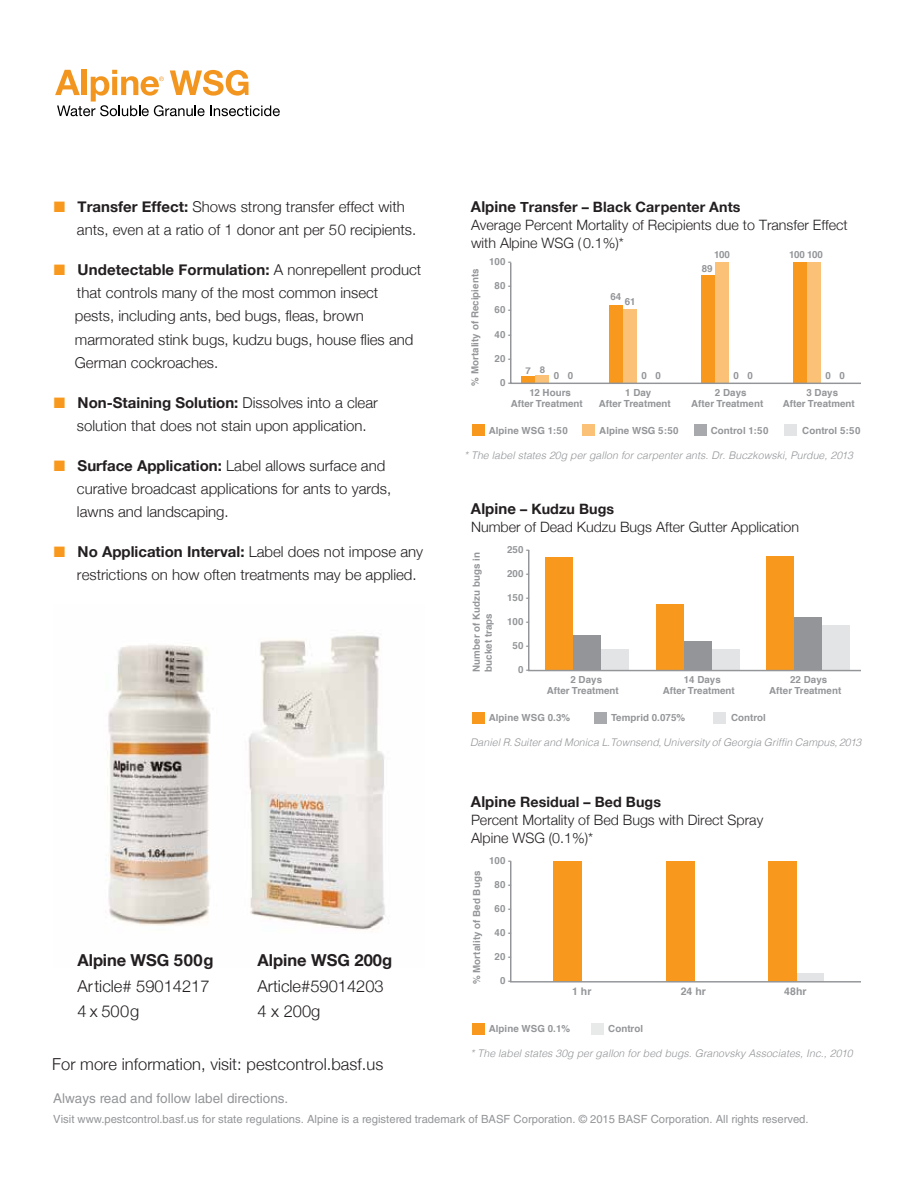
<style>
.page{position:relative;width:918px;height:1188px;background:#fff}
.page>*{position:absolute;margin:0;border:0;box-sizing:border-box;transform-origin:0 0}
.t1{font:300 16.5px/25.5px "Helvetica Neue";letter-spacing:.005em;color:#231f20}
.t2{font:700 16.5px "Helvetica Neue";color:#231f20}
.t3{font:300 15px/23.2px "Helvetica Neue";color:#231f20}
.t4{font:300 14.25px/18px "Helvetica Neue";color:#231f20}
.t5{font:13.5px "Helvetica LT Std";color:#939598}
.t6{font:11.25px "Helvetica LT Std";color:#939598}
.t7{font:italic 300 10.5px "Helvetica";letter-spacing:.005em;color:#939598}
.t8{font:700 10.5px "Helvetica";letter-spacing:.005em;color:#939598}
.t9{font:700 9.75px/10.5px "Helvetica";letter-spacing:.005em;color:#939598}
.t10{font:700 9.3px "Helvetica";color:#939598;scale:1.05 1}
.s1{color:#f8991d}
.s2{font-weight:700}
.s3{font-weight:700;font-size:15px}
</style>
<div class="page">
<img style="left:107px;top:635px;width:279px;height:295px">
<div style="left:594px;top:712px;width:13px;height:11px;background:#a7a9ac"></div>
<div style="left:472px;top:425px;width:13px;height:11px;background:#f8991d"></div>
<div style="left:583px;top:425px;width:12px;height:11px;background:#fac177"></div>
<div style="left:694px;top:425px;width:13px;height:11px;background:#a7a9ac"></div>
<div style="left:784px;top:425px;width:13px;height:11px;background:#e3e4e5"></div>
<svg style="left:510px;top:262px;width:351px;height:122px"></svg>
<div style="left:472px;top:712px;width:13px;height:11px;background:#f8991d"></div>
<div style="left:713px;top:712px;width:13px;height:11px;background:#e3e4e5"></div>
<svg style="left:528px;top:550px;width:333px;height:122px"></svg>
<div style="left:472px;top:1023px;width:13px;height:11px;background:#f8991d"></div>
<div style="left:592px;top:1023px;width:12px;height:11px;background:#e8e9e9"></div>
<svg style="left:510px;top:861px;width:351px;height:122px"></svg>
<svg style="left:55px;top:70px;width:225px;height:46px"></svg>
<p class="t3" style="left:77px;top:194px;width:341px;text-indent:-23px"><span class="s1">■</span> <span class="s2">Transfer Effect:</span> Shows strong transfer effect with ants, even at a ratio of 1 donor ant per 50 recipients.</p>
<p class="t3" style="left:75px;top:257px;width:348px;text-indent:-21px"><span class="s1">■</span> <span class="s2">Undetectable Formulation:</span> A nonrepellent product that controls many of the most common insect<br>pests, including ants, bed bugs, fleas, brown marmorated stink bugs, kudzu bugs, house flies and German cockroaches.</p>
<p class="t3" style="left:77px;top:390px;width:302px;text-indent:-23px"><span class="s1">■</span> <span class="s2">Non-Staining Solution:</span> Dissolves into a clear solution that does not stain upon application.</p>
<p class="t3" style="left:77px;top:453px;width:316px;text-indent:-23px"><span class="s1">■</span> <span class="s2">Surface Application:</span> Label allows surface and curative broadcast applications for ants to yards, lawns and landscaping.</p>
<p class="t3" style="left:77px;top:539px;width:348px;text-indent:-23px"><span class="s1">■</span> <span class="s2">No Application Interval:</span> Label does not impose any restrictions on how often treatments may be applied.</p>
<p class="t2" style="left:77px;top:947px;width:138px">Alpine WSG 500g</p>
<p class="t1" style="left:77px;top:972px;width:134px">Article# 59014217<br>4 x 500g</p>
<p class="t2" style="left:257px;top:947px;width:136px">Alpine WSG 200g</p>
<p class="t1" style="left:257px;top:972px;width:128px">Article#59014203<br>4 x 200g</p>
<p class="t1" style="left:52px;top:1050px;width:333px">For more information, visit: pestcontrol.basf.us</p>
<p class="t4" style="left:471px;top:197px;width:378px"><span class="s3">Alpine</span> <span class="s2">Transfer – Black Carpenter Ants<br></span>Average Percent Mortality of Recipients due to Transfer Effect with Alpine WSG (0.1%)*</p>
<p class="t9" style="left:714px;top:249px;width:17px">100</p>
<p class="t9" style="left:789px;top:249px;width:35px">100 100</p>
<p class="t9" style="left:489px;top:257px;width:24px">100 -</p>
<p class="t9" style="left:495px;top:281px;width:18px">80 -</p>
<p class="t9" style="left:495px;top:305px;width:18px">60 -</p>
<p class="t9" style="left:495px;top:329px;width:18px">40 -</p>
<p class="t9" style="left:495px;top:353px;width:18px">20 -</p>
<p class="t9" style="left:500px;top:377px;width:13px">0 -</p>
<p class="t9" style="left:511px;top:387px;width:74px;text-indent:19px">12 Hours<br>After Treatment</p>
<p class="t9" style="left:783px;top:387px;width:74px;text-indent:24px">3 Days<br>After Treatment</p>
<p class="t9" style="left:702px;top:263px;width:12px">89</p>
<p class="t9" style="left:470px;top:386px;width:119px;rotate:-90deg">% Mortality of Recipients</p>
<p class="t9" style="left:610px;top:292px;width:12px">64</p>
<p class="t9" style="left:625px;top:296px;width:12px">61</p>
<p class="t10" style="left:526px;top:363px;width:20px">7 8</p>
<p class="t9" style="left:641px;top:370px;width:21px">0 0</p>
<p class="t9" style="left:554px;top:370px;width:21px">0 0</p>
<p class="t9" style="left:733px;top:370px;width:21px">0 0</p>
<p class="t9" style="left:825px;top:370px;width:21px">0 0</p>
<p class="t9" style="left:599px;top:387px;width:74px;text-indent:26px">1 Day<br>After Treatment</p>
<p class="t9" style="left:691px;top:387px;width:74px;text-indent:24px">2 Days<br>After Treatment</p>
<p class="t9" style="left:489px;top:425px;width:81px">Alpine WSG 1:50</p>
<p class="t9" style="left:599px;top:425px;width:81px">Alpine WSG 5:50</p>
<p class="t9" style="left:711px;top:425px;width:59px">Control 1:50</p>
<p class="t9" style="left:802px;top:425px;width:60px">Control 5:50</p>
<p class="t7" style="left:464px;top:446px;width:391px">* The label states 20g per gallon for carpenter ants. Dr. Buczkowski, Purdue, 2013</p>
<p class="t4" style="left:471px;top:499px;width:330px"><span class="s3">Alpine</span> <span class="s2">– Kudzu Bugs<br></span>Number of Dead Kudzu Bugs After Gutter Application</p>
<p class="t9" style="left:471px;top:672px;width:121px;line-height:12px;rotate:-90deg">Number of Kudzu bugs in bucket traps</p>
<p class="t9" style="left:507px;top:544px;width:24px">250 -</p>
<p class="t9" style="left:507px;top:568px;width:24px">200 -</p>
<p class="t9" style="left:507px;top:592px;width:24px">150 -</p>
<p class="t9" style="left:507px;top:616px;width:24px">100 -</p>
<p class="t9" style="left:513px;top:640px;width:18px">50 -</p>
<p class="t9" style="left:518px;top:664px;width:13px">0 -</p>
<p class="t9" style="left:547px;top:675px;width:74px;text-indent:24px">2 Days<br>After Treatment</p>
<p class="t9" style="left:769px;top:675px;width:74px;text-indent:21px">22 Days<br>After Treatment</p>
<p class="t9" style="left:663px;top:675px;width:74px;text-indent:21px">14 Days<br>After Treatment</p>
<p class="t9" style="left:489px;top:712px;width:83px">Alpine WSG 0.3%</p>
<p class="t9" style="left:611px;top:712px;width:76px">Temprid 0.075%</p>
<p class="t9" style="left:731px;top:712px;width:36px">Control</p>
<p class="t7" style="left:470px;top:733px;width:393px">Daniel R.Suiter and Monica L.Townsend, University of Georgia Griffin Campus, 2013</p>
<p class="t4" style="left:471px;top:792px;width:294px"><span class="s3">Alpine</span> <span class="s2">Residual – Bed Bugs<br></span>Percent Mortality of Bed Bugs with Direct Spray<br>Alpine WSG (0.1%)*</p>
<p class="t9" style="left:471px;top:984px;width:115px;rotate:-90deg">% Mortality of Bed Bugs</p>
<p class="t9" style="left:489px;top:855px;width:24px">100 -</p>
<p class="t9" style="left:495px;top:879px;width:18px">80 -</p>
<p class="t9" style="left:495px;top:903px;width:18px">60 -</p>
<p class="t9" style="left:495px;top:927px;width:18px">40 -</p>
<p class="t9" style="left:495px;top:951px;width:18px">20 -</p>
<p class="t9" style="left:500px;top:975px;width:13px">0 -</p>
<p class="t8" style="left:572px;top:983px;width:21px">1 hr</p>
<p class="t8" style="left:681px;top:983px;width:27px">24 hr</p>
<p class="t8" style="left:784px;top:983px;width:24px">48hr</p>
<p class="t9" style="left:489px;top:1024px;width:83px">Alpine WSG 0.1%</p>
<p class="t9" style="left:608px;top:1024px;width:36px">Control</p>
<p class="t7" style="left:471px;top:1044px;width:384px">* The label states 30g per gallon for bed bugs. Granovsky Associates, Inc., 2010</p>
<p class="t5" style="left:53px;top:1091px;width:237px">Always read and follow label directions.</p>
<p class="t6" style="left:53px;top:1112px;width:757px">Visit www.pestcontrol.basf.us for state regulations. Alpine is a registered trademark of BASF Corporation. © 2015 BASF Corporation. All rights reserved.</p>
</div>
